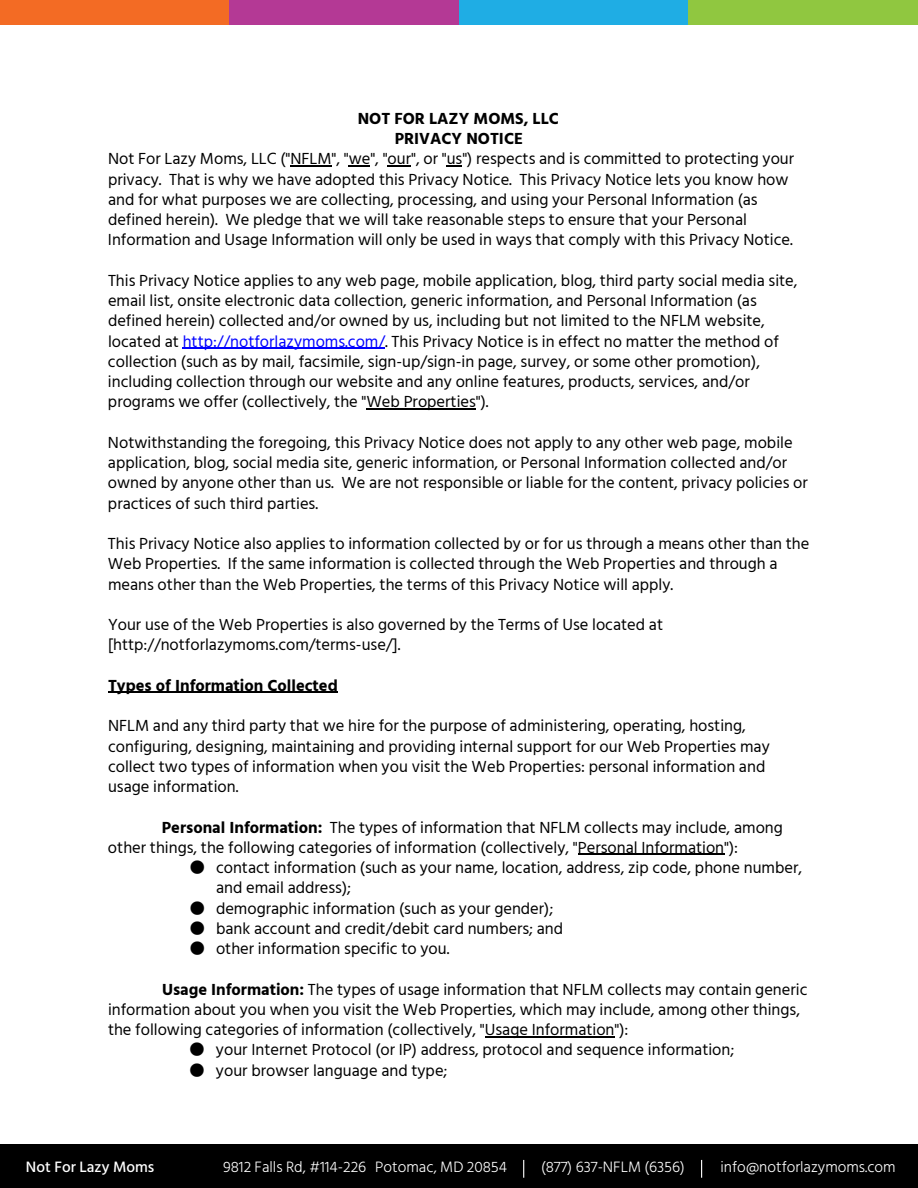
<style>
.page{position:relative;width:918px;height:1188px;background:#fff}
.page>*{position:absolute;margin:0;border:0;box-sizing:border-box;transform-origin:0 0}
.t1{font:16.5px/20.2px "Hind Siliguri";color:#000}
.t2{font:700 16.5px/20.2px "Hind Siliguri";color:#000;text-align:center}
.t3{font:300 15.45px "Hind Siliguri";color:#fff}
.t4{font:500 15.45px "Hind Siliguri";color:#fff}
.s1{color:#00f}
.s2{font-weight:700}
.s3{font-family:"MS Gothic"}
</style>
<div class="page">
<hr style="left:290px;top:165px;width:42px;height:1px;background:#000">
<svg style="left:349px;top:165px;width:21px;height:1px"></svg>
<svg style="left:387px;top:165px;width:24px;height:1px"></svg>
<svg style="left:447px;top:165px;width:15px;height:1px"></svg>
<hr style="left:182px;top:348px;width:203px;height:1px;background:#00f">
<hr style="left:367px;top:408px;width:109px;height:2px;background:#000">
<hr style="left:108px;top:692px;width:230px;height:1px;background:#000">
<hr style="left:578px;top:854px;width:147px;height:1px;background:#000">
<hr style="left:485px;top:1036px;width:129px;height:1px;background:#000">
<div style="left:0;top:1145px;width:918px;height:43px;background:#000"></div>
<svg style="left:701px;top:1160px;width:1px;height:18px"></svg>
<svg style="left:523px;top:1160px;width:1px;height:18px"></svg>
<div style="left:0;top:1px;width:230px;height:24px;background:#f36b24"></div>
<div style="left:230px;top:1px;width:229px;height:24px;background:#b43995"></div>
<div style="left:459px;top:1px;width:229px;height:24px;background:#1fade4"></div>
<div style="left:688px;top:1px;width:230px;height:24px;background:#90c740"></div>
<p class="t2" style="left:358px;top:108px;width:203px">NOT FOR LAZY MOMS, LLC<br>PRIVACY NOTICE</p>
<p class="t1" style="left:108px;top:150px;width:688px">Not For Lazy Moms, LLC ("NFLM", "we", "our", or "us") respects and is committed to protecting your privacy. That is why we have adopted this Privacy Notice. This Privacy Notice lets you know how and for what purposes we are collecting, processing, and using your Personal Information (as defined herein). We pledge that we will take reasonable steps to ensure that your Personal Information and Usage Information will only be used in ways that comply with this Privacy Notice.</p>
<p class="t1" style="left:108px;top:271px;width:691px">This Privacy Notice applies to any web page, mobile application, blog, third party social media site, email list, onsite electronic data collection, generic information, and Personal Information (as defined herein) collected and/or owned by us, including but not limited to the NFLM website, located at <span class="s1">http://notforlazymoms.com/</span>. This Privacy Notice is in effect no matter the method of collection (such as by mail, facsimile, sign-up/sign-in page, survey, or some other promotion), including collection through our website and any online features, products, services, and/or programs we offer (collectively, the "Web Properties").</p>
<p class="t1" style="left:108px;top:433px;width:701px">Notwithstanding the foregoing, this Privacy Notice does not apply to any other web page, mobile application, blog, social media site, generic information, or Personal Information collected and/or owned by anyone other than us. We are not responsible or liable for the content, privacy policies or practices of such third parties.</p>
<p class="t1" style="left:108px;top:534px;width:703px">This Privacy Notice also applies to information collected by or for us through a means other than the<br>Web Properties. If the same information is collected through the Web Properties and through a means other than the Web Properties, the terms of this Privacy Notice will apply.</p>
<p class="t1" style="left:108px;top:615px;width:557px">Your use of the Web Properties is also governed by the Terms of Use located at [http://notforlazymoms.com/terms-use/].</p>
<p class="t2" style="left:108px;top:676px;width:231px">Types of Information Collected</p>
<p class="t1" style="left:108px;top:717px;width:663px">NFLM and any third party that we hire for the purpose of administering, operating, hosting, configuring, designing, maintaining and providing internal support for our Web Properties may collect two types of information when you visit the Web Properties: personal information and usage information.</p>
<p class="t1" style="left:108px;top:818px;width:676px;text-indent:54px"><span class="s2">Personal Information:</span> The types of information that NFLM collects may include, among other things, the following categories of information (collectively, "Personal Information"):</p>
<p class="t1" style="left:216px;top:858px;width:588px;text-indent:-27px"><span class="s3">●</span> contact information (such as your name, location, address, zip code, phone number, and email address);</p>
<p class="t1" style="left:189px;top:899px;width:366px"><span class="s3">●</span> demographic information (such as your gender);</p>
<p class="t1" style="left:189px;top:919px;width:376px"><span class="s3">●</span> bank account and credit/debit card numbers; and</p>
<p class="t1" style="left:189px;top:939px;width:262px"><span class="s3">●</span> other information specific to you.</p>
<p class="t1" style="left:108px;top:980px;width:701px;text-indent:54px"><span class="s2">Usage Information:</span> The types of usage information that NFLM collects may contain generic information about you when you visit the Web Properties, which may include, among other things, the following categories of information (collectively, "Usage Information"):</p>
<p class="t1" style="left:189px;top:1041px;width:547px"><span class="s3">●</span> your Internet Protocol (or IP) address, protocol and sequence information;</p>
<p class="t1" style="left:189px;top:1061px;width:260px"><span class="s3">●</span> your browser language and type;</p>
<p class="t4" style="left:26px;top:1156px;width:130px">Not For Lazy Moms</p>
<p class="t3" style="left:223px;top:1158px;width:286px">9812 Falls Rd, #114-226 Potomac, MD 20854</p>
<p class="t3" style="left:541px;top:1158px;width:145px">(877) 637-NFLM (6356)</p>
<p class="t3" style="left:720px;top:1158px;width:177px">info@notforlazymoms.com</p>
</div>
